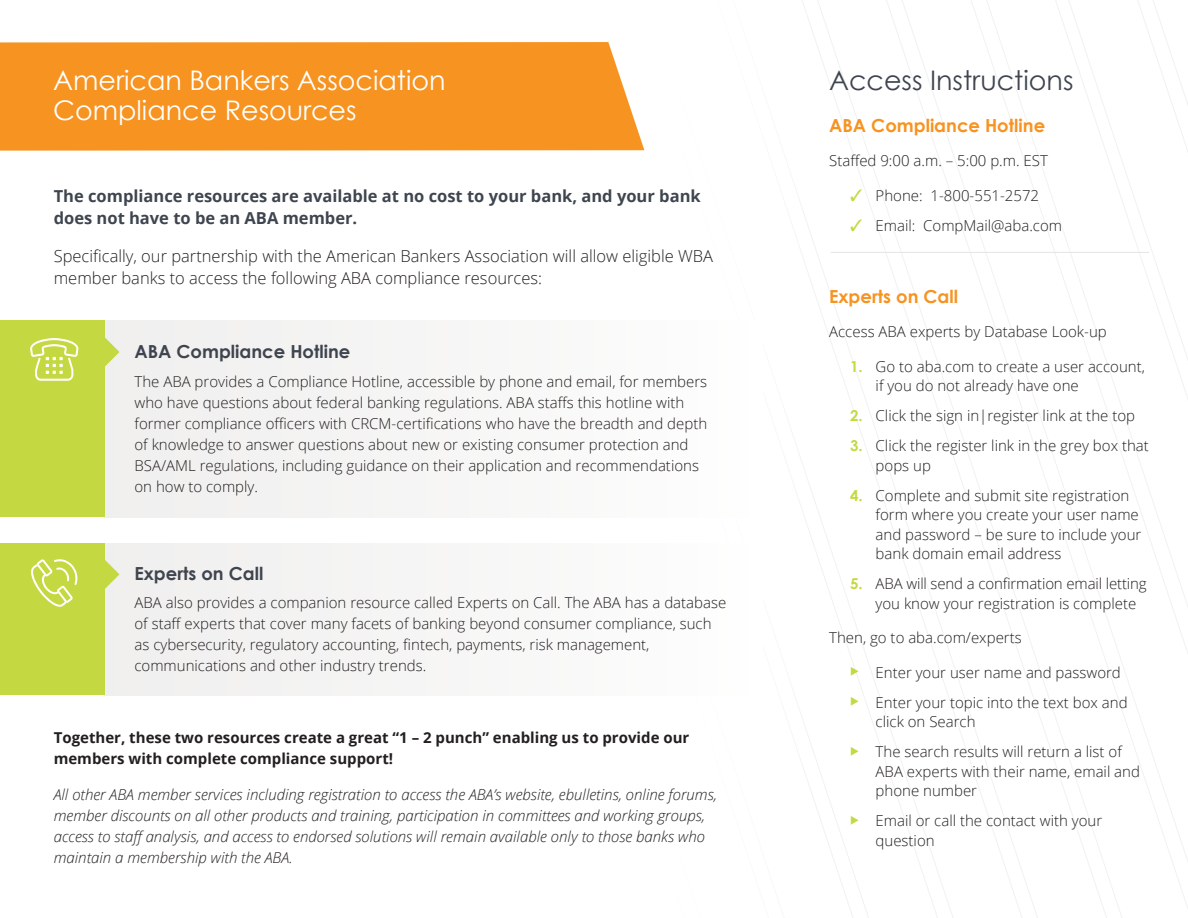
<style>
.page{position:relative;width:1188px;height:918px;background:#fff}
.page>*{position:absolute;margin:0;border:0;box-sizing:border-box;transform-origin:0 0}
.t1{font:27px/30px "Century Gothic";color:#fff}
.t2{font:27px "Century Gothic";color:#3f454f}
.t3{font:700 18px "Century Gothic";color:#3f454f}
.t4{font:700 18px "Century Gothic";color:#f79320}
.t5{font:300 16.5px/22.5px "Open Sans";color:#231f20}
.t6{font:700 16.5px/22.5px "Open Sans";color:#3f454f}
.t7{font:300 15px/19.5px "Open Sans";color:#231f20}
.t8{font:italic 300 15px/21px "Open Sans";color:#231f20}
.t9{font:700 15px/21px "Open Sans";color:#231f20}
.s1{color:#c4d941}
.s2{font-family:"Century Gothic";font-weight:700;color:#c4d941}
</style>
<div class="page">
<svg style="left:896px;top:0;width:84px;height:918px"></svg>
<svg style="left:980px;top:0;width:82px;height:918px"></svg>
<svg style="left:1062px;top:0;width:85px;height:918px"></svg>
<svg style="left:1147px;top:0;width:41px;height:908px"></svg>
<div style="left:105px;top:544px;width:657px;height:151px;background:#f6f6f5"></div>
<div style="left:0;top:544px;width:105px;height:151px;background:#c4d941"></div>
<svg style="left:31px;top:559px;width:47px;height:48px"></svg>
<div style="left:105px;top:321px;width:657px;height:196px;background:#f6f6f5"></div>
<div style="left:0;top:321px;width:105px;height:196px;background:#c4d941"></div>
<div style="left:0;top:42px;width:644px;height:109px;background:#f79320"></div>
<svg style="left:30px;top:338px;width:48px;height:43px"></svg>
<svg style="left:105px;top:337px;width:14px;height:30px"></svg>
<svg style="left:105px;top:560px;width:14px;height:29px"></svg>
<hr style="left:831px;top:252px;width:318px;height:1px;background:#e5e4e3">
<h1 class="t1" style="left:53px;top:64px;width:394px">American Bankers Association<br>Compliance Resources</h1>
<h1 class="t2" style="left:829px;top:63px;width:246px">Access Instructions</h1>
<p class="t4" style="left:829px;top:114px;width:217px">ABA Compliance Hotline</p>
<p class="t7" style="left:829px;top:150px;width:220px">Staffed 9:00 a.m. – 5:00 p.m. EST</p>
<p class="t7" style="left:850px;top:185px;width:191px"><span class="s1">✓</span> Phone: 1-800-551-2572</p>
<p class="t7" style="left:850px;top:215px;width:213px"><span class="s1">✓</span> Email: CompMail@aba.com</p>
<p class="t6" style="left:54px;top:184px;width:649px">The compliance resources are available at no cost to your bank, and your bank does not have to be an ABA member.</p>
<p class="t5" style="left:54px;top:244px;width:661px">Specifically, our partnership with the American Bankers Association will allow eligible WBA member banks to access the following ABA compliance resources:</p>
<p class="t4" style="left:829px;top:285px;width:130px">Experts on Call</p>
<p class="t7" style="left:829px;top:321px;width:279px">Access ABA experts by Database Look-up</p>
<p class="t7" style="left:876px;top:356px;width:271px;text-indent:-25px"><span class="s2">1.</span> Go to aba.com to create a user account, if you do not already have one</p>
<p class="t7" style="left:850px;top:405px;width:286px"><span class="s2">2.</span> Click the sign in|register link at the top</p>
<p class="t7" style="left:876px;top:435px;width:275px;text-indent:-25px"><span class="s2">3.</span> Click the register link in the grey box that pops up</p>
<p class="t7" style="left:876px;top:485px;width:267px;text-indent:-25px"><span class="s2">4.</span> Complete and submit site registration form where you create your user name and password – be sure to include your bank domain email address</p>
<p class="t7" style="left:876px;top:573px;width:273px;text-indent:-25px"><span class="s2">5.</span> ABA will send a confirmation email letting you know your registration is complete</p>
<p class="t7" style="left:829px;top:627px;width:194px">Then, go to aba.com/experts</p>
<p class="t7" style="left:850px;top:662px;width:272px"><span class="s1">◆</span> Enter your user name and password</p>
<p class="t7" style="left:876px;top:692px;width:253px;text-indent:-25px"><span class="s1">◆</span> Enter your topic into the text box and click on Search</p>
<p class="t7" style="left:876px;top:741px;width:266px;text-indent:-25px"><span class="s1">◆</span> The search results will return a list of<br>ABA experts with their name, email and phone number</p>
<p class="t7" style="left:876px;top:810px;width:228px;text-indent:-25px"><span class="s1">◆</span> Email or call the contact with your question</p>
<p class="t3" style="left:135px;top:340px;width:218px">ABA Compliance Hotline</p>
<p class="t7" style="left:135px;top:370px;width:574px;line-height:21px">The ABA provides a Compliance Hotline, accessible by phone and email, for members who have questions about federal banking regulations. ABA staffs this hotline with former compliance officers with CRCM-certifications who have the breadth and depth of knowledge to answer questions about new or existing consumer protection and BSA/AML regulations, including guidance on their application and recommendations on how to comply.</p>
<p class="t3" style="left:135px;top:562px;width:130px">Experts on Call</p>
<p class="t7" style="left:135px;top:592px;width:593px;line-height:21px">ABA also provides a companion resource called Experts on Call. The ABA has a database of staff experts that cover many facets of banking beyond consumer compliance, such as cybersecurity, regulatory accounting, fintech, payments, risk management, communications and other industry trends.</p>
<p class="t9" style="left:54px;top:726px;width:637px">Together, these two resources create a great “1 – 2 punch” enabling us to provide our members with complete compliance support!</p>
<p class="t8" style="left:54px;top:783px;width:665px">All other ABA member services including registration to access the ABA’s website, ebulletins, online forums, member discounts on all other products and training, participation in committees and working groups, access to staff analysis, and access to endorsed solutions will remain available only to those banks who maintain a membership with the ABA.</p>
</div>
